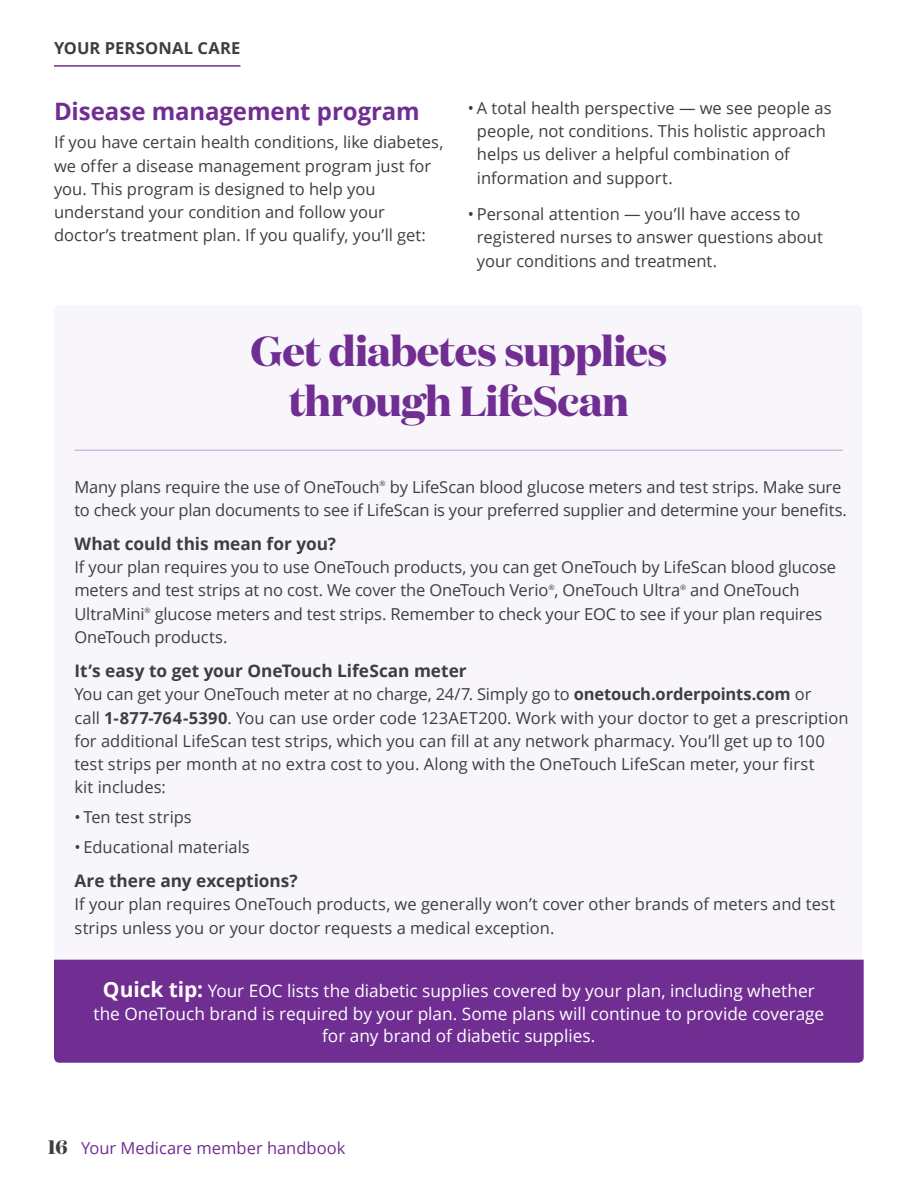
<style>
.page{position:relative;width:918px;height:1188px;background:#fff}
.page>*{position:absolute;margin:0;border:0;box-sizing:border-box;transform-origin:0 0}
.t1{font:700 42px/49.5px "Domaine Disp";letter-spacing:-.015em;color:#702d92;text-align:center}
.t2{font:700 24px "Open Sans";letter-spacing:-.005em;color:#702d92}
.t3{font:17.25px/22.5px "Open Sans";color:#fff;text-align:center}
.t4{font:700 17.25px "Open Sans";letter-spacing:-.005em;color:#3e3e3f}
.t5{font:16.5px/23.2px "Open Sans";color:#3e3e3f}
.t6{font:16.5px "Open Sans";color:#702d92}
.t7{font:700 16.5px "Open Sans";letter-spacing:.02em;color:#3e3e3f}
.t8{font:7.35px "Open Sans";color:#3e3e3f}
.s1{font-weight:700}
.s2{font-weight:700;font-size:21px}
.s3{font-family:"Domaine Disp";font-weight:700;font-size:19.5px;color:#3e3e3f}
</style>
<div class="page">
<hr style="left:54px;top:65px;width:186px;height:2px;background:#702d92">
<div style="left:54px;top:305px;width:808px;height:757px;background:#f8f6fa;border-radius:5px"></div>
<div style="left:54px;top:960px;width:810px;height:103px;background:#702d92"></div>
<hr style="left:74px;top:450px;width:769px;height:1px;background:#cdbddc">
<p class="t7" style="left:54px;top:37px;width:188px">Your personal care</p>
<h2 class="t2" style="left:54px;top:94px;width:367px">Disease management program</h2>
<p class="t5" style="left:54px;top:130px;width:391px">If you have certain health conditions, like diabetes, we offer a disease management program just for you. This program is designed to help you understand your condition and follow your doctor’s treatment plan. If you qualify, you’ll get:</p>
<p class="t5" style="left:477px;top:96px;width:356px;text-indent:-9px">• A total health perspective — we see people as people, not conditions. This holistic approach helps us deliver a helpful combination of information and support.</p>
<p class="t5" style="left:477px;top:202px;width:348px;text-indent:-9px">• Personal attention — you’ll have access to registered nurses to answer questions about your conditions and treatment.</p>
<h1 class="t1" style="left:251px;top:326px;width:418px">Get diabetes supplies through LifeScan</h1>
<p class="t5" style="left:74px;top:475px;width:774px;text-indent:315px">by LifeScan blood glucose meters and test strips. Make sure to check your plan documents to see if LifeScan is your preferred supplier and determine your benefits.</p>
<p class="t4" style="left:74px;top:532px;width:263px">What could this mean for you?</p>
<p class="t5" style="left:74px;top:555px;width:763px">If your plan requires you to use OneTouch products, you can get OneTouch by LifeScan blood glucose meters and test strips at no cost. We cover the OneTouch Verio , OneTouch Ultra</p>
<p class="t5" style="left:74px;top:475px;width:307px">Many plans require the use of OneTouch</p>
<p class="t8" style="left:380px;top:478px;width:8px">®</p>
<p class="t8" style="left:548px;top:582px;width:8px">®</p>
<p class="t8" style="left:680px;top:582px;width:8px">®</p>
<p class="t5" style="left:690px;top:578px;width:111px">and OneTouch</p>
<p class="t5" style="left:74px;top:602px;width:750px;text-indent:80px">glucose meters and test strips. Remember to check your EOC to see if your plan requires<br>OneTouch products.</p>
<p class="t4" style="left:74px;top:659px;width:394px">It’s easy to get your OneTouch LifeScan meter</p>
<p class="t5" style="left:74px;top:682px;width:776px">You can get your OneTouch meter at no charge, 24/7. Simply go to <span class="s1">onetouch.orderpoints.com</span> or<br>call <span class="s1">1-877-764-5390</span>. You can use order code 123AET200. Work with your doctor to get a prescription for additional LifeScan test strips, which you can fill at any network pharmacy. You’ll get up to 100 test strips per month at no extra cost to you. Along with the OneTouch LifeScan meter, your first<br>kit includes:</p>
<p class="t5" style="left:74px;top:805px;width:119px">• Ten test strips</p>
<p class="t5" style="left:74px;top:835px;width:177px">• Educational materials</p>
<p class="t4" style="left:74px;top:869px;width:225px">Are there any exceptions?</p>
<p class="t5" style="left:74px;top:892px;width:762px">If your plan requires OneTouch products, we generally won’t cover other brands of meters and test strips unless you or your doctor requests a medical exception.</p>
<p class="t5" style="left:74px;top:602px;width:72px">UltraMini</p>
<p class="t8" style="left:144px;top:605px;width:8px">®</p>
<p class="t3" style="left:94px;top:980px;width:732px"><span class="s2">Quick tip:</span> Your EOC lists the diabetic supplies covered by your plan, including whether the OneTouch brand is required by your plan. Some plans will continue to provide coverage for any brand of diabetic supplies.</p>
<p class="t6" style="left:48px;top:1137px;width:299px"><span class="s3">16</span> Your Medicare member handbook</p>
</div>
